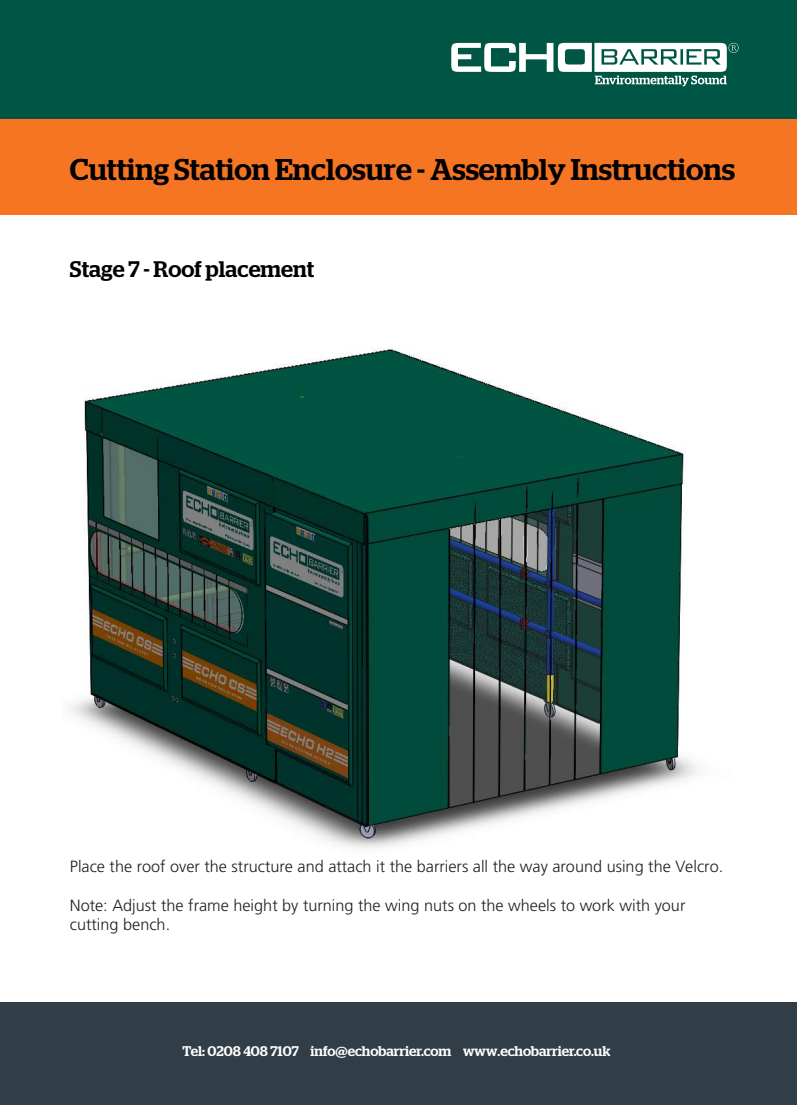
<style>
.page{position:relative;width:797px;height:1105px;background:#fff}
.page>*{position:absolute;margin:0;border:0;box-sizing:border-box;transform-origin:0 0}
.t1{font:500 30px "Stag";color:#000001}
.t2{font:500 22.5px "Stag";color:#000001}
.t3{font:300 16.25px/19.5px "Frutiger LT Std";color:#231f20}
.t4{font:500 14px "Stag";color:#fff}
</style>
<div class="page">
<div style="left:0;top:0;width:797px;height:122px;background:#005645"></div>
<svg style="left:451px;top:43px;width:287px;height:43px"></svg>
<div style="left:0;top:119px;width:797px;height:96px;background:#f57523"></div>
<div style="left:0;top:1003px;width:797px;height:102px;background:#313e48"></div>
<img style="left:70px;top:348px;width:627px;height:500px">
<h1 class="t1" style="left:70px;top:158px;width:666px">Cutting Station Enclosure - Assembly Instructions</h1>
<h2 class="t2" style="left:70px;top:261px;width:246px">Stage 7 - Roof placement</h2>
<p class="t3" style="left:70px;top:856px;width:655px">Place the roof over the structure and attach it the barriers all the way around using the Velcro.</p>
<p class="t3" style="left:70px;top:895px;width:617px">Note: Adjust the frame height by turning the wing nuts on the wheels to work with your cutting bench.</p>
<p class="t4" style="left:182px;top:1046px;width:429px">Tel: 0208 408 7107 info@echobarrier.com www.echobarrier.co.uk</p>
</div>
